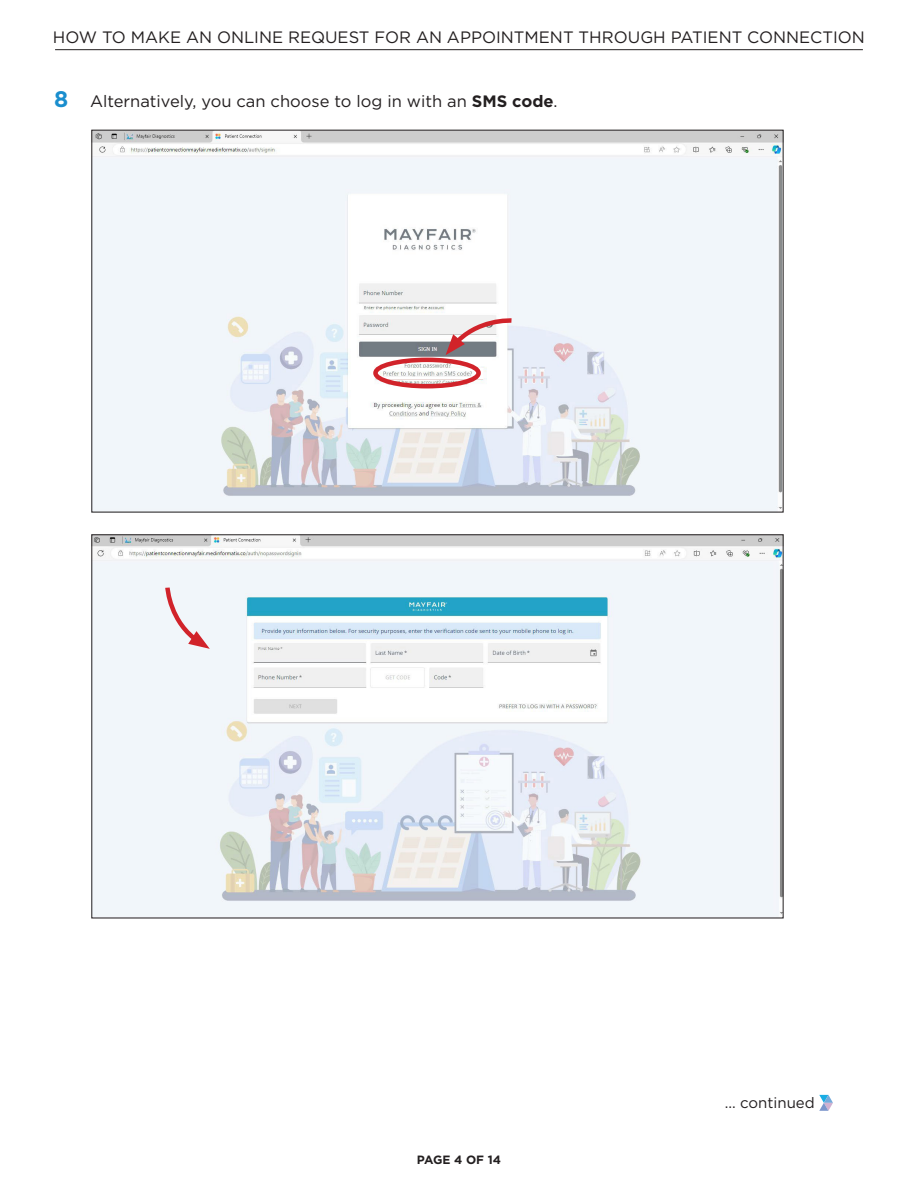
<style>
.page{position:relative;width:918px;height:1188px;background:#fff}
.page>*{position:absolute;margin:0;border:0;box-sizing:border-box;transform-origin:0 0}
.body_copy{font:16.5px "Gotham";color:#231f20}
.t1{font:15px "Gotham";color:#231f20}
.t2{font:700 12px "Gotham";color:#231f20}
.s1{font-weight:700;font-size:22.5px;color:#1a8ece}
.s2{font-weight:700}
</style>
<div class="page">
<hr style="left:55px;top:49px;width:808px;height:1px;background:#231f20">
<svg style="left:819px;top:1095px;width:14px;height:16px"></svg>
<img style="left:94px;top:132px;width:687px;height:378px">
<div style="left:375px;top:368px;width:109px;height:11px;border:3px solid #fff"></div>
<svg style="left:446px;top:316px;width:70px;height:39px"></svg>
<div style="left:373px;top:358px;width:108px;height:30px;border:4px solid #d1232a;border-radius:50%"></div>
<img style="left:94px;top:537px;width:687px;height:379px">
<svg style="left:163px;top:583px;width:47px;height:66px"></svg>
<p class="body_copy" style="left:53px;top:27px;width:814px">HOW TO MAKE AN ONLINE REQUEST FOR AN APPOINTMENT THROUGH PATIENT CONNECTION</p>
<p class="body_copy" style="left:54px;top:90px;width:505px"><span class="s1">8</span> Alternatively, you can choose to log in with an <span class="s2">SMS code</span>.</p>
<p class="t2" style="left:417px;top:1151px;width:86px">PAGE 4 OF 14</p>
<p class="t1" style="left:725px;top:1093px;width:92px">... continued</p>
</div>
